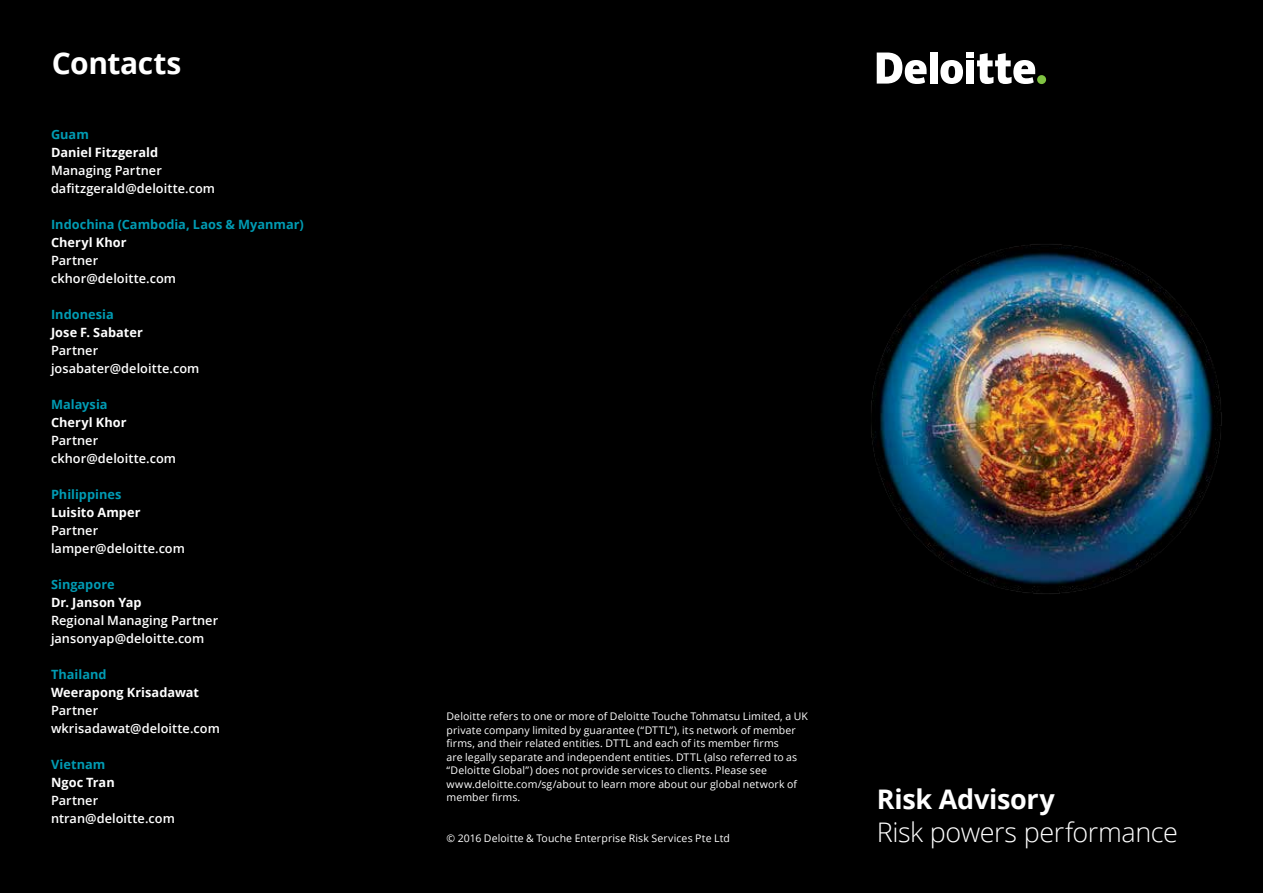
<style>
.page{position:relative;width:1263px;height:893px;background:#000}
.page>*{position:absolute;margin:0;border:0;box-sizing:border-box;transform-origin:0 0}
.Story_heading_bold{font:700 30px "Open Sans";letter-spacing:-.015em;color:#fff}
.Cover_subheading_lig{font:300 27px "Open Sans";letter-spacing:-.015em;color:#fff}
.Cover_headline_bold{font:700 27px "Open Sans";letter-spacing:-.01em;color:#fff}
.Subhead__white_8_5_1{font:600 12.75px "Open Sans";letter-spacing:.005em;color:#fff}
.Subhead__white_8_5_1-2{font:700 12.75px "Open Sans";letter-spacing:.005em;color:#fff}
.Subhead_A__8_5_12pt{font:700 12.75px "Open Sans";color:#009bb3}
.t1{font:10.5px/13.5px "Open Sans";letter-spacing:.01em;color:#fff}
</style>
<div class="page">
<div style="left:1037px;top:75px;width:9px;height:9px;background:#80c342;border-radius:50%"></div>
<div style="left:930px;top:52px;width:7px;height:32px;background:#fff"></div>
<svg style="left:940px;top:60px;width:23px;height:24px"></svg>
<div style="left:966px;top:60px;width:8px;height:24px;background:#fff"></div>
<div style="left:966px;top:52px;width:8px;height:6px;background:#fff"></div>
<svg style="left:977px;top:53px;width:58px;height:31px"></svg>
<svg style="left:877px;top:53px;width:49px;height:31px"></svg>
<img style="left:871px;top:244px;width:351px;height:350px">
<p class="Story_heading_bold" style="left:52px;top:42px;width:131px">Contacts</p>
<p class="Subhead_A__8_5_12pt" style="left:51px;top:125px;width:39px">Guam</p>
<p class="Subhead__white_8_5_1-2" style="left:51px;top:143px;width:109px">Daniel Fitzgerald</p>
<p class="Subhead__white_8_5_1" style="left:51px;top:162px;width:112px">Managing Partner</p>
<p class="Subhead__white_8_5_1" style="left:51px;top:180px;width:165px">dafitzgerald@deloitte.com</p>
<p class="Subhead_A__8_5_12pt" style="left:51px;top:215px;width:254px">Indochina (Cambodia, Laos &amp; Myanmar)</p>
<p class="Subhead__white_8_5_1-2" style="left:51px;top:233px;width:77px">Cheryl Khor</p>
<p class="Subhead__white_8_5_1" style="left:51px;top:252px;width:49px">Partner</p>
<p class="Subhead__white_8_5_1" style="left:51px;top:270px;width:126px">ckhor@deloitte.com</p>
<p class="Subhead_A__8_5_12pt" style="left:51px;top:305px;width:64px">Indonesia</p>
<p class="Subhead__white_8_5_1-2" style="left:51px;top:323px;width:93px">Jose F. Sabater</p>
<p class="Subhead__white_8_5_1" style="left:51px;top:342px;width:49px">Partner</p>
<p class="Subhead__white_8_5_1" style="left:51px;top:360px;width:150px">josabater@deloitte.com</p>
<p class="Subhead_A__8_5_12pt" style="left:51px;top:395px;width:58px">Malaysia</p>
<p class="Subhead__white_8_5_1-2" style="left:51px;top:413px;width:77px">Cheryl Khor</p>
<p class="Subhead__white_8_5_1" style="left:51px;top:432px;width:49px">Partner</p>
<p class="Subhead__white_8_5_1" style="left:51px;top:450px;width:126px">ckhor@deloitte.com</p>
<p class="Subhead_A__8_5_12pt" style="left:51px;top:485px;width:72px">Philippines</p>
<p class="Subhead__white_8_5_1-2" style="left:51px;top:503px;width:91px">Luisito Amper</p>
<p class="Subhead__white_8_5_1" style="left:51px;top:522px;width:49px">Partner</p>
<p class="Subhead__white_8_5_1" style="left:51px;top:540px;width:135px">lamper@deloitte.com</p>
<p class="Subhead_A__8_5_12pt" style="left:51px;top:575px;width:65px">Singapore</p>
<p class="Subhead__white_8_5_1-2" style="left:51px;top:593px;width:92px">Dr. Janson Yap</p>
<p class="Subhead__white_8_5_1" style="left:51px;top:612px;width:169px">Regional Managing Partner</p>
<p class="Subhead__white_8_5_1" style="left:51px;top:630px;width:155px">jansonyap@deloitte.com</p>
<p class="Subhead_A__8_5_12pt" style="left:51px;top:665px;width:57px">Thailand</p>
<p class="Subhead__white_8_5_1-2" style="left:51px;top:683px;width:150px">Weerapong Krisadawat</p>
<p class="Subhead__white_8_5_1" style="left:51px;top:702px;width:49px">Partner</p>
<p class="Subhead__white_8_5_1" style="left:51px;top:720px;width:170px">wkrisadawat@deloitte.com</p>
<p class="Subhead_A__8_5_12pt" style="left:51px;top:755px;width:56px">Vietnam</p>
<p class="Subhead__white_8_5_1-2" style="left:51px;top:773px;width:65px">Ngoc Tran</p>
<p class="Subhead__white_8_5_1" style="left:51px;top:792px;width:49px">Partner</p>
<p class="Subhead__white_8_5_1" style="left:51px;top:810px;width:125px">ntran@deloitte.com</p>
<p class="t1" style="left:446px;top:710px;width:363px">Deloitte refers to one or more of Deloitte Touche Tohmatsu Limited, a UK private company limited by guarantee (“DTTL”), its network of member firms, and their related entities. DTTL and each of its member firms<br>are legally separate and independent entities. DTTL (also referred to as “Deloitte Global”) does not provide services to clients. Please see www.deloitte.com/sg/about to learn more about our global network of member firms.</p>
<p class="t1" style="left:446px;top:831px;width:285px">© 2016 Deloitte &amp; Touche Enterprise Risk Services Pte Ltd</p>
<p class="Cover_headline_bold" style="left:877px;top:780px;width:180px">Risk Advisory</p>
<p class="Cover_subheading_lig" style="left:877px;top:814px;width:303px">Risk powers performance</p>
</div>
